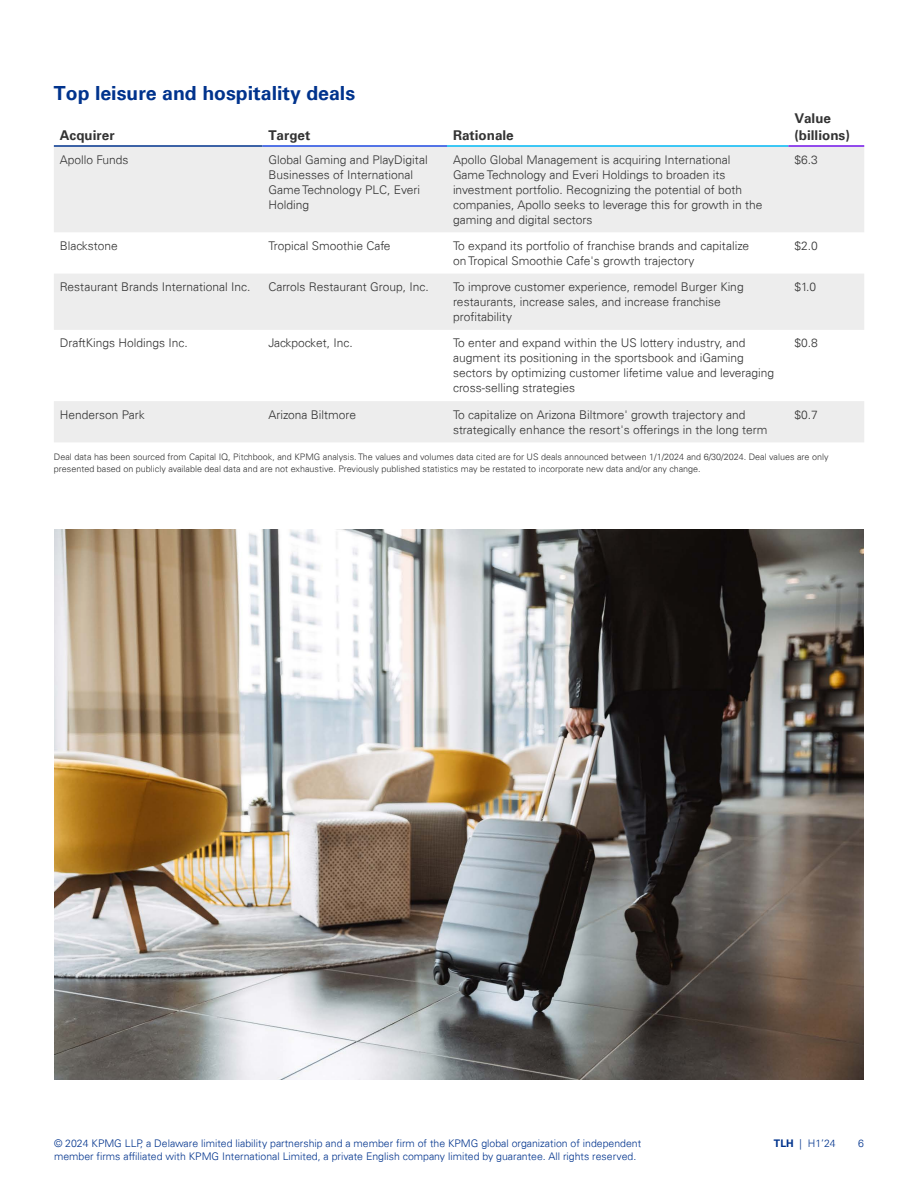
<style>
.page{position:relative;width:918px;height:1188px;background:#fff}
.page>*{position:absolute;margin:0;border:0;box-sizing:border-box;transform-origin:0 0}
.t1{font:700 19.5px "Univers";color:#00338d}
.t2{font:700 13.5px/16.5px "Univers";color:#333}
.t3{font:300 12px/15px "Univers 45";color:#333}
.t4{font:300 10.5px "Univers 45";color:#00338d}
.t5{font:300 9px/12px "Univers 45";color:#333}
.s1{font-family:"Univers";font-weight:700}
</style>
<div class="page">
<svg style="left:54px;top:147px;width:810px;height:295px;fill:#ededed"></svg>
<hr style="left:54px;top:145px;width:208px;height:2px;background:#00338d">
<hr style="left:447px;top:145px;width:341px;height:2px;background:#00b8f5">
<hr style="left:262px;top:145px;width:185px;height:2px;background:#1e49e2">
<hr style="left:788px;top:145px;width:76px;height:2px;background:#7213ea">
<img style="left:54px;top:529px;width:810px;height:551px">
<h1 class="t1" style="left:54px;top:82px;width:303px">Top leisure and hospitality deals</h1>
<p class="t2" style="left:60px;top:128px;width:56px">Acquirer</p>
<p class="t2" style="left:268px;top:128px;width:44px">Target</p>
<p class="t2" style="left:453px;top:128px;width:62px">Rationale</p>
<p class="t2" style="left:794px;top:111px;width:57px">Value (billions)</p>
<p class="t3" style="left:60px;top:152px;width:70px">Apollo Funds</p>
<p class="t3" style="left:268px;top:152px;width:161px">Global Gaming and PlayDigital<br>Businesses of International<br>Game Technology PLC, Everi<br>Holding</p>
<p class="t3" style="left:453px;top:152px;width:311px">Apollo Global Management is acquiring International Game Technology and Everi Holdings to broaden its investment portfolio. Recognizing the potential of both companies, Apollo seeks to leverage this for growth in the gaming and digital sectors</p>
<p class="t3" style="left:794px;top:152px;width:25px">$6.3</p>
<p class="t3" style="left:60px;top:238px;width:60px">Blackstone</p>
<p class="t3" style="left:268px;top:238px;width:124px">Tropical Smoothie Cafe</p>
<p class="t3" style="left:453px;top:238px;width:298px">To expand its portfolio of franchise brands and capitalize on Tropical Smoothie Cafe's growth trajectory</p>
<p class="t3" style="left:794px;top:238px;width:25px">$2.0</p>
<p class="t3" style="left:60px;top:279px;width:192px">Restaurant Brands International Inc.</p>
<p class="t3" style="left:268px;top:279px;width:162px">Carrols Restaurant Group, Inc.</p>
<p class="t3" style="left:453px;top:279px;width:292px">To improve customer experience, remodel Burger King restaurants, increase sales, and increase franchise profitability</p>
<p class="t3" style="left:794px;top:279px;width:23px">$1.0</p>
<p class="t3" style="left:60px;top:336px;width:130px">DraftKings Holdings Inc.</p>
<p class="t3" style="left:268px;top:336px;width:86px">Jackpocket, Inc.</p>
<p class="t3" style="left:453px;top:336px;width:323px">To enter and expand within the US lottery industry, and augment its positioning in the sportsbook and iGaming sectors by optimizing customer lifetime value and leveraging cross-selling strategies</p>
<p class="t3" style="left:794px;top:336px;width:25px">$0.8</p>
<p class="t3" style="left:60px;top:407px;width:86px">Henderson Park</p>
<p class="t3" style="left:268px;top:407px;width:89px">Arizona Biltmore</p>
<p class="t3" style="left:453px;top:407px;width:316px">To capitalize on Arizona Biltmore' growth trajectory and strategically enhance the resort's offerings in the long term</p>
<p class="t3" style="left:794px;top:407px;width:25px">$0.7</p>
<p class="t5" style="left:54px;top:451px;width:776px">Deal data has been sourced from Capital IQ, Pitchbook, and KPMG analysis. The values and volumes data cited are for US deals announced between 1/1/2024 and 6/30/2024. Deal values are only presented based on publicly available deal data and are not exhaustive. Previously published statistics may be restated to incorporate new data and/or any change.</p>
<p class="t4" style="left:774px;top:1137px;width:63px"><span class="s1">TLH</span> | H1’24</p>
<p class="t4" style="left:54px;top:1137px;width:589px">© 2024 KPMG LLP, a Delaware limited liability partnership and a member firm of the KPMG global organization of independent</p>
<p class="t4" style="left:858px;top:1137px;width:7px">6</p>
<p class="t4" style="left:54px;top:1150px;width:584px">member firms affiliated with KPMG International Limited, a private English company limited by guarantee. All rights reserved.</p>
</div>
